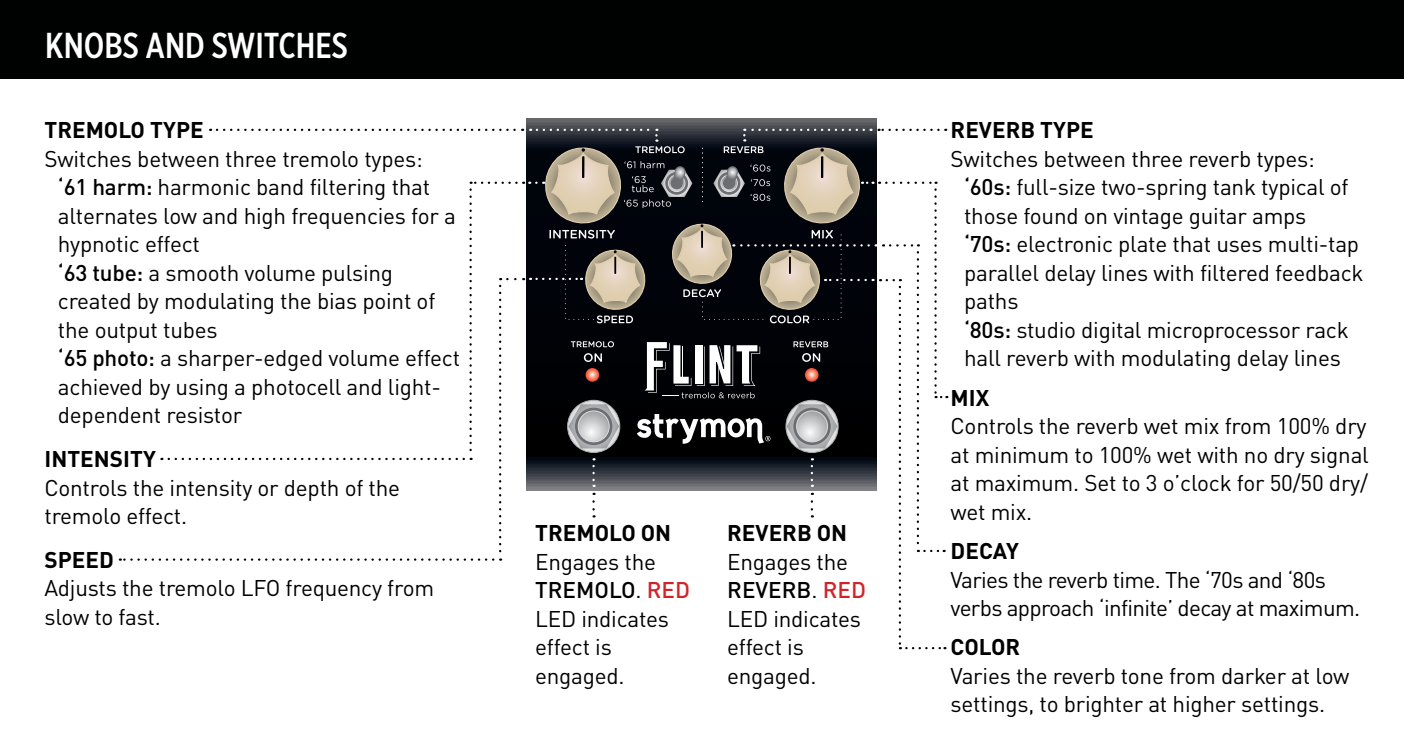
<style>
.page{position:relative;width:1404px;height:756px;background:#fff}
.page>*{position:absolute;margin:0;border:0;box-sizing:border-box;transform-origin:0 0}
.PageTitle_WhiteCaps{font:500 36px "Gotham X Narrow";color:#fff}
.BODY_Indent1{font:22.5px/28.5px "DINOT";letter-spacing:-.01em;color:#000}
.BODY{font:22.5px/28.5px "DINOT";letter-spacing:-.01em;color:#000}
.BODY-2{font:22.5px/28.5px "DINOT";letter-spacing:-.03em;color:#000}
.CalloutTitle_Caps{font:700 22.5px "DINOT";color:#000}
.s1{font-weight:500}
.s2{font-weight:500;color:#d2232a}
</style>
<div class="page">
<div style="left:0;top:0;width:1404px;height:79px;background:#000101"></div>
<svg style="left:526px;top:119px;width:351px;height:10px;background:#57595d"></svg>
<svg style="left:120px;top:129px;width:827px;height:520px"></svg>
<p class="PageTitle_WhiteCaps" style="left:45px;top:24px;width:304px">KNOBS AND SWITCHES</p>
<p class="CalloutTitle_Caps" style="left:45px;top:116px;width:161px">TREMOLO TYPE</p>
<p class="BODY" style="left:44px;top:144px;width:380px">Switches between three tremolo types:</p>
<p class="BODY_Indent1" style="left:58px;top:173px;width:400px"><span class="s1">‘61 harm:</span> harmonic band filtering that alternates low and high frequencies for a hypnotic effect</p>
<p class="BODY_Indent1" style="left:58px;top:258px;width:379px"><span class="s1">‘63 tube:</span> a smooth volume pulsing created by modulating the bias point of the output tubes</p>
<p class="BODY_Indent1" style="left:58px;top:344px;width:404px"><span class="s1">‘65 photo:</span> a sharper-edged volume effect achieved by using a photocell and light&shy;dependent resistor</p>
<p class="CalloutTitle_Caps" style="left:45px;top:444px;width:113px">INTENSITY</p>
<p class="BODY" style="left:44px;top:473px;width:357px">Controls the intensity or depth of the tremolo effect.</p>
<p class="CalloutTitle_Caps" style="left:45px;top:545px;width:71px">SPEED</p>
<p class="BODY" style="left:44px;top:573px;width:391px">Adjusts the tremolo LFO frequency from slow to fast.</p>
<p class="CalloutTitle_Caps" style="left:535px;top:519px;width:138px">TREMOLO ON</p>
<p class="BODY" style="left:535px;top:547px;width:156px">Engages the<br><span class="s1">TREMOLO</span>. <span class="s2">RED<br></span>LED indicates effect is engaged.</p>
<p class="CalloutTitle_Caps" style="left:727px;top:519px;width:122px">REVERB ON</p>
<p class="BODY" style="left:727px;top:547px;width:140px">Engages the<br><span class="s1">REVERB</span>. <span class="s2">RED<br></span>LED indicates effect is engaged.</p>
<p class="CalloutTitle_Caps" style="left:951px;top:116px;width:145px">REVERB TYPE</p>
<p class="BODY" style="left:951px;top:144px;width:366px">Switches between three reverb types:</p>
<p class="BODY_Indent1" style="left:964px;top:173px;width:386px"><span class="s1">‘60s:</span> full-size two-spring tank typical of those found on vintage guitar amps</p>
<p class="BODY_Indent1" style="left:964px;top:230px;width:401px"><span class="s1">‘70s:</span> electronic plate that uses multi-tap parallel delay lines with filtered feedback paths</p>
<p class="BODY_Indent1" style="left:964px;top:315px;width:386px"><span class="s1">‘80s:</span> studio digital microprocessor rack hall reverb with modulating delay lines</p>
<p class="CalloutTitle_Caps" style="left:951px;top:383px;width:40px">MIX</p>
<p class="BODY" style="left:951px;top:412px;width:420px;text-align:justify">Controls the reverb wet mix from 100% dry at minimum to 100% wet with no dry signal at maximum. Set to 3 o’clock for 50/50 dry/ wet mix.</p>
<p class="CalloutTitle_Caps" style="left:951px;top:536px;width:70px">DECAY</p>
<p class="BODY-2" style="left:951px;top:565px;width:411px">Varies the reverb time. The ‘70s and ‘80s verbs approach ‘infinite’ decay at maximum.</p>
<p class="CalloutTitle_Caps" style="left:951px;top:633px;width:71px">COLOR</p>
<p class="BODY" style="left:951px;top:661px;width:400px">Varies the reverb tone from darker at low settings, to brighter at higher settings.</p>
</div>
